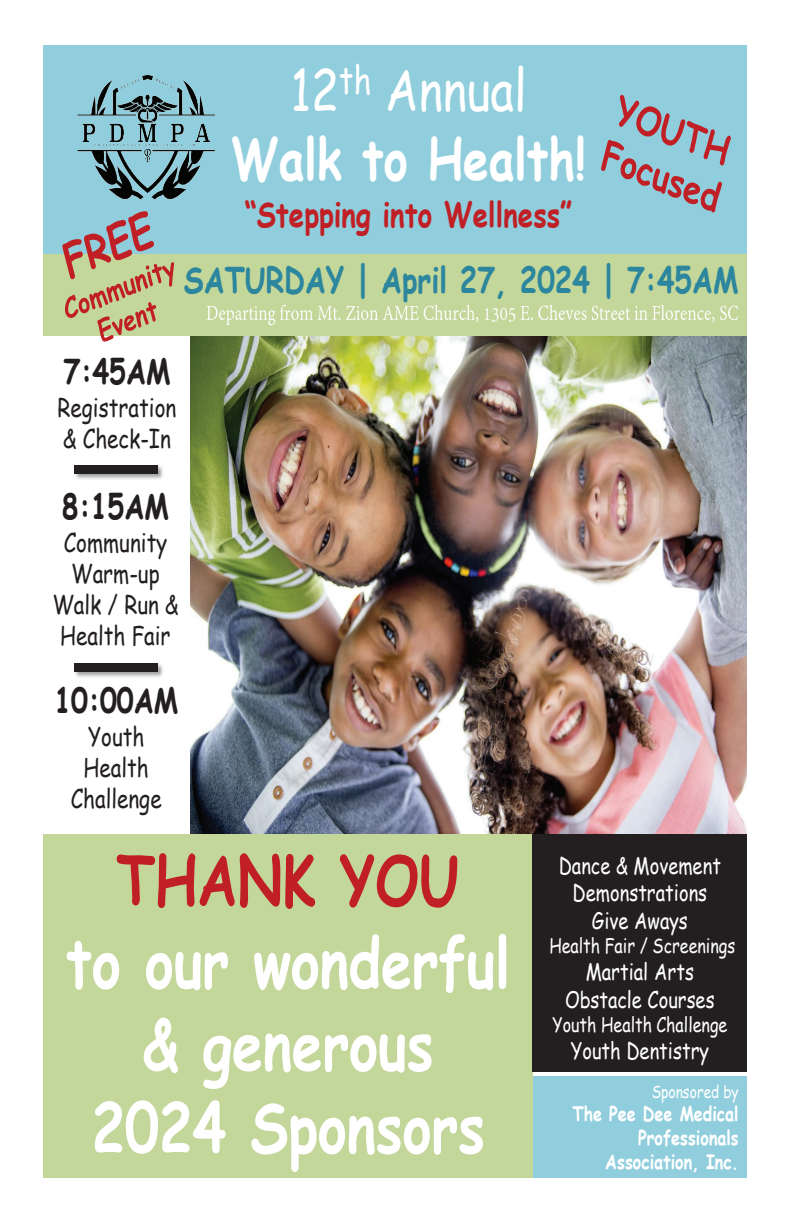
<style>
.page{position:relative;width:792px;height:1224px;background:#fff}
.page>*{position:absolute;margin:0;border:0;box-sizing:border-box;transform-origin:0 0}
.t1{font:700 68.6px/82.4px "Comic Sans MS";color:#fff;text-align:center;scale:.8 1}
.t2{font:700 68.6px "Comic Sans MS";color:#c02025;scale:.8 1}
.t3{font:700 57.2px/68.6px "Comic Sans MS";color:#fff;text-align:center;scale:.8 1}
.t4{font:700 35.8px "Comic Sans MS";color:#2c869d;scale:.8 1}
.t5{font:700 34.4px "Comic Sans MS";color:#c02025;scale:.8 1}
.t6{font:700 34.4px "Comic Sans MS";color:#231f20;scale:.8 1}
.t7{font:25.8px/30.8px "Comic Sans MS";color:#231f20;text-align:center;scale:.8 1}
.t8{font:22.8px/27.4px "Comic Sans MS";color:#fff;text-align:center;scale:.8 1}
.t9{font:700 20px/24px "Comic Sans MS";color:#fff;text-align:right;scale:.8 1}
.t10{font:20px "Comic Sans MS";color:#fff;scale:.8 1}
.t11{font:17.2px "Comic Sans MS";color:#fff;scale:.8 1}
.s1{font-weight:400}
</style>
<div class="page">
<img style="left:190px;top:335px;width:557px;height:500px">
<div style="left:44px;top:45px;width:703px;height:222px;background:#90cedd"></div>
<div style="left:44px;top:254px;width:703px;height:81px;background:#c3d79b"></div>
<img style="left:206px;top:304px;width:532px;height:22px">
<img style="left:77px;top:74px;width:138px;height:126px">
<div style="left:526px;top:1076px;width:221px;height:102px;background:#90cedd"></div>
<div style="left:44px;top:835px;width:489px;height:343px;background:#c3d79b"></div>
<svg style="left:601px;top:95px;width:130px;height:118px"></svg>
<img style="left:75px;top:466px;width:88px;height:13px">
<div style="left:74px;top:465px;width:84px;height:9px;background:#231f20"></div>
<img style="left:75px;top:664px;width:88px;height:13px">
<div style="left:74px;top:663px;width:84px;height:9px;background:#231f20"></div>
<div style="left:533px;top:835px;width:214px;height:237px;background:#231f20"></div>
<svg style="left:62px;top:211px;width:112px;height:131px"></svg>
<h2 class="t3" style="left:231px;top:54px;width:445px"><span class="s1">12</span><sup>th</sup> <span class="s1">Annual<br></span>Walk to Health!</h2>
<h3 class="t5" style="left:245px;top:189px;width:411px">“Stepping into Wellness”</h3>
<h3 class="t4" style="left:184px;top:254px;width:695px">SATURDAY | April 27, 2024 | 7:45AM</h3>
<h3 class="t6" style="left:64px;top:346px;width:135px">7:45AM</h3>
<p class="t7" style="left:58px;top:392px;width:150px;text-align:left">Registration &amp; Check-In</p>
<h3 class="t6" style="left:62px;top:481px;width:135px">8:15AM</h3>
<p class="t7" style="left:52px;top:526px;width:159px">Community<br>Warm-up<br>Walk / Run &amp;<br>Health Fair</p>
<h3 class="t6" style="left:54px;top:675px;width:156px">10:00AM</h3>
<p class="t7" style="left:71px;top:721px;width:115px">Youth<br>Health<br>Challenge</p>
<h1 class="t2" style="left:116px;top:830px;width:431px">THANK YOU</h1>
<h1 class="t1" style="left:66px;top:919px;width:557px">to our wonderful &amp; generous<br>2024 Sponsors</h1>
<p class="t8" style="left:559px;top:851px;width:204px">Dance &amp; Movement<br>Demonstrations<br>Give Aways</p>
<p class="t10" style="left:549px;top:931px;width:234px">Health Fair / Screenings</p>
<p class="t8" style="left:565px;top:958px;width:188px">Martial Arts<br>Obstacle Courses</p>
<p class="t10" style="left:553px;top:1010px;width:220px">Youth Health Challenge</p>
<p class="t8" style="left:571px;top:1037px;width:174px">Youth Dentistry</p>
<p class="t11" style="left:652px;top:1079px;width:110px">Sponsored by</p>
<p class="t9" style="left:573px;top:1101px;width:209px">The Pee Dee Medical<br>Professionals<br>Association, Inc.</p>
</div>
